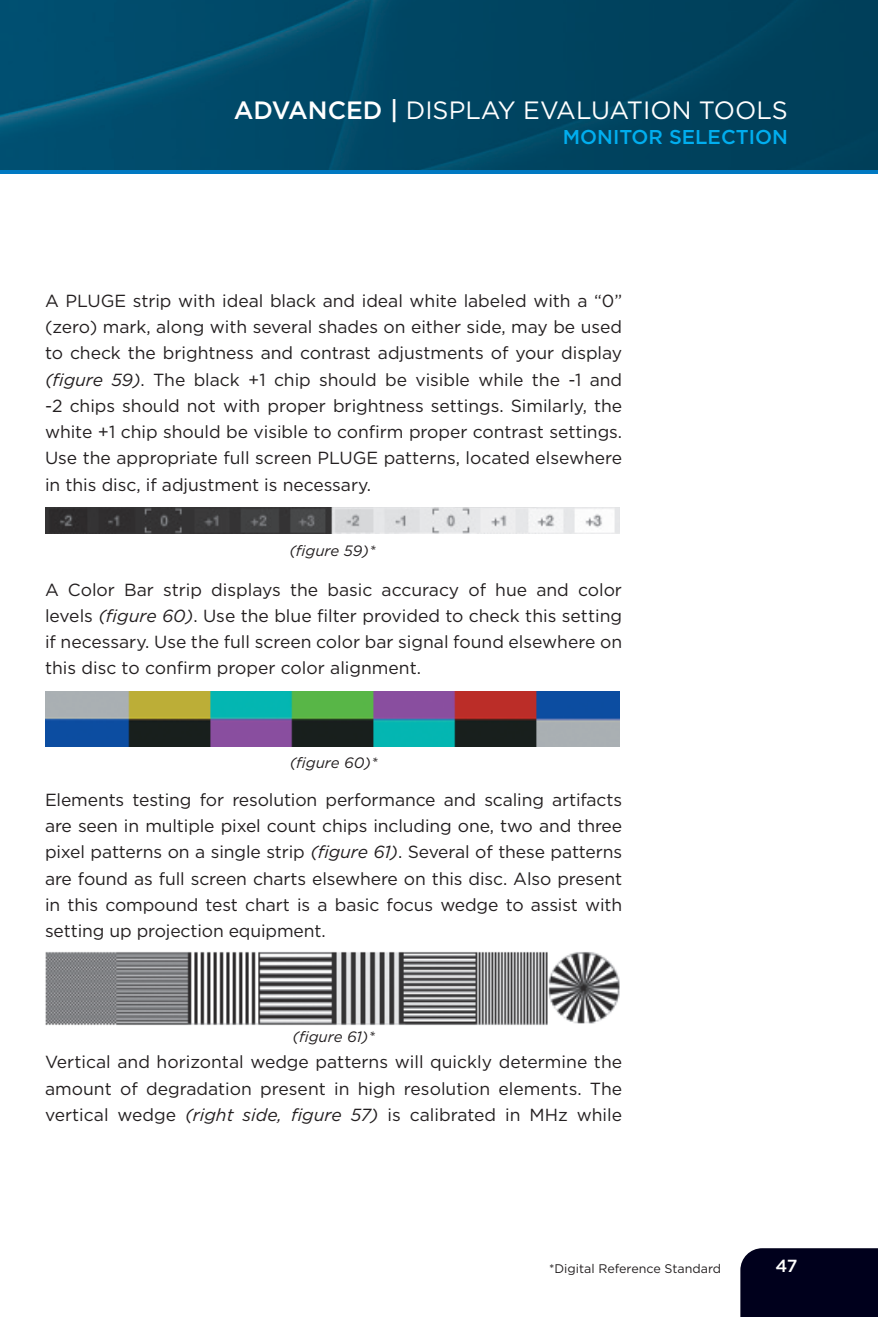
<style>
.page{position:relative;width:878px;height:1317px;background:#fff}
.page>*{position:absolute;margin:0;border:0;box-sizing:border-box;transform-origin:0 0}
.t1{font:25px "Gotham";color:#fff}
.t2{font:500 20px "Gotham";color:#00aeef}
.t3{font:17.5px/26.2px "Gotham";letter-spacing:-.005em;color:#231f20;text-align:justify}
.t4{font:500 17.5px "Gotham";color:#fff}
.t5{font:italic 15px "Gotham";color:#231f20}
.t6{font:12.5px "Gotham";color:#231f20}
.s1{font-weight:500}
.s2{font-style:italic}
</style>
<div class="page">
<img style="left:0;top:0;width:878px;height:170px">
<hr style="left:0;top:170px;width:878px;height:3px;background:#0079c2">
<div style="left:740px;top:1248px;width:138px;height:68px;background:#00001c"></div>
<img style="left:45px;top:507px;width:574px;height:26px">
<img style="left:45px;top:691px;width:574px;height:55px">
<img style="left:45px;top:951px;width:574px;height:73px">
<h1 class="t1" style="left:234px;top:96px;width:374px"><span class="s1">ADVANCED |</span> Display Evaluatio</h1>
<h1 class="t1" style="left:671px;top:96px;width:114px">n Too ls</h1>
<p class="t2" style="left:563px;top:125px;width:32px">MONITOR</p>
<p class="t2" style="left:669px;top:125px;width:53px">SELECTION</p>
<p class="t3" style="left:45px;top:287px;width:578px">A PLUGE strip with ideal black and ideal white labeled with a “0” (zero) mark, along with several shades on either side, may be used to check the brightness and contrast adjustments of your display <span class="s2">(figure 59)</span>. The black +1 chip should be visible while the -1 and -2 chips should not with proper brightness settings. Similarly, the white +1 chip should be visible to confirm proper contrast settings.<br>Use the appropriate full screen PLUGE patterns, located elsewhere in this disc, if adjustment is necessary.</p>
<p class="t5" style="left:289px;top:542px;width:88px">(figure 59)*</p>
<p class="t3" style="left:45px;top:576px;width:578px">A Color Bar strip displays the basic accuracy of hue and color levels <span class="s2">(figure 60)</span>. Use the blue filter provided to check this setting if necessary. Use the full screen color bar signal found elsewhere on this disc to confirm proper color alignment.</p>
<p class="t5" style="left:290px;top:754px;width:89px">(figure 60)*</p>
<p class="t3" style="left:45px;top:786px;width:578px">Elements testing for resolution performance and scaling artifacts are seen in multiple pixel count chips including one, two and three pixel patterns on a single strip <span class="s2">(figure 61)</span>. Several of these patterns are found as full screen charts elsewhere on this disc. Also present in this compound test chart is a basic focus wedge to assist with setting up projection equipment.</p>
<p class="t5" style="left:292px;top:1027px;width:84px">(figure 61)*</p>
<p class="t3" style="left:45px;top:1048px;width:578px">Vertical and horizontal wedge patterns will quickly determine the amount of degradation present in high resolution elements. The vertical wedge <span class="s2">(right side, figure 57)</span> is calibrated in M Hz while</p>
<p class="t6" style="left:549px;top:1261px;width:174px">*Digital Reference Standard</p>
<p class="t4" style="left:775px;top:1255px;width:23px">47</p>
</div>
